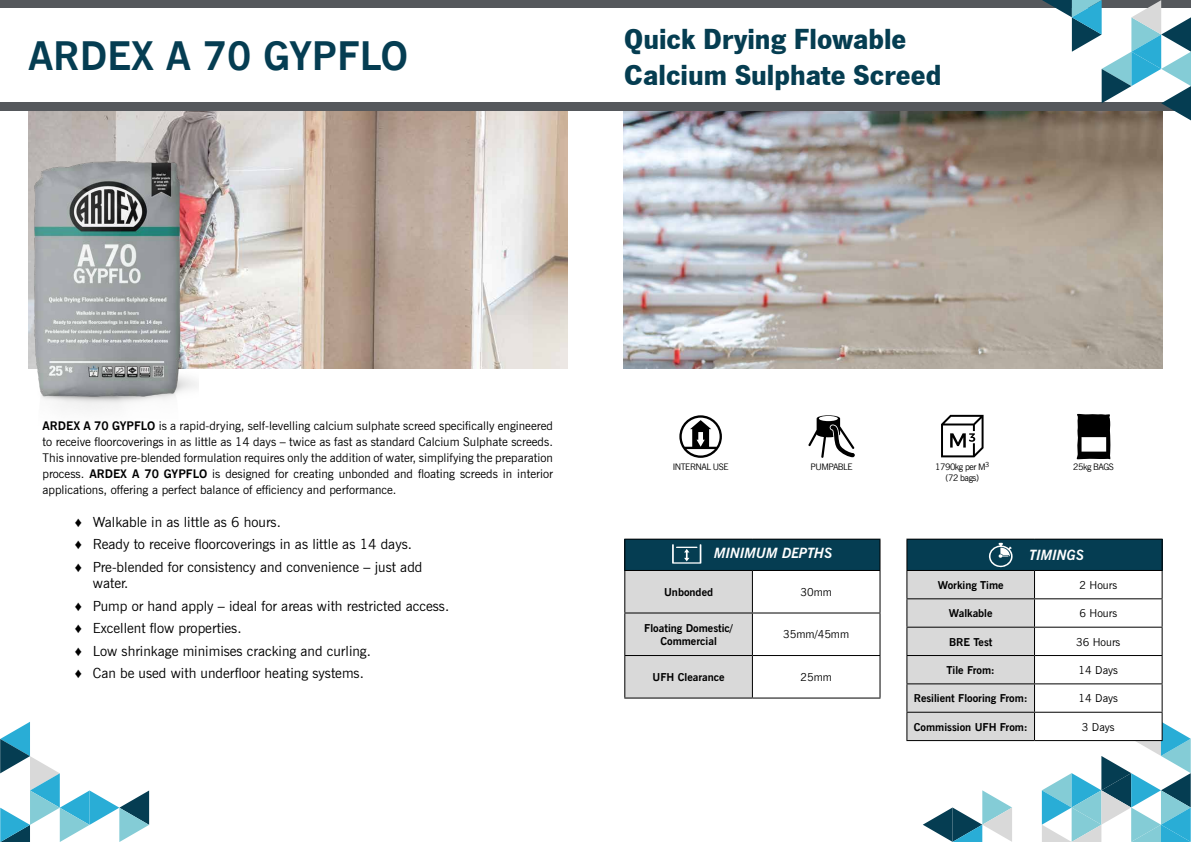
<style>
.page{position:relative;width:1191px;height:842px;background:#fff}
.page>*{position:absolute;margin:0;border:0;box-sizing:border-box;transform-origin:0 0}
.t1{font:700 40px "News Gothic BT";color:#053d52}
.t2{font:30px/36px "News Gothic T Bold";color:#053d51}
.t3{font:14px/22.5px "News Gothic BT";color:#000}
.t4{font:italic 700 14px "News Gothic BT";color:#fff}
.t5{font:12px/16px "News Gothic BT";color:#000;text-align:justify}
.t6{font:700 11px/13.2px "News Gothic BT";color:#000;text-align:center}
.t7{font:11px "News Gothic BT";color:#000}
.t8{font:9px/10.8px "News Gothic BT";letter-spacing:-.05em;color:#000;text-align:center}
.s1{font-weight:700}
.s2{font-family:"Arial"}
</style>
<div class="page">
<img style="left:28px;top:111px;width:539px;height:258px">
<img style="left:624px;top:111px;width:538px;height:258px">
<div style="left:0;top:0;width:1191px;height:111px;background:#55585c"></div>
<div style="left:0;top:9px;width:1191px;height:93px;background:#fff"></div>
<svg style="left:1042px;top:0;width:149px;height:120px"></svg>
<svg style="left:0;top:722px;width:149px;height:120px"></svg>
<svg style="left:808px;top:415px;width:46px;height:43px"></svg>
<svg style="left:941px;top:415px;width:42px;height:42px"></svg>
<svg style="left:1076px;top:413px;width:34px;height:47px"></svg>
<svg style="left:679px;top:415px;width:43px;height:43px"></svg>
<div style="left:625px;top:539px;width:255px;height:31px;background:#053d52"></div>
<svg style="left:625px;top:571px;width:254px;height:126px"></svg>
<hr style="left:624px;top:539px;width:128px;height:1px;background:#000">
<hr style="left:624px;top:540px;width:1px;height:30px;background:#000">
<hr style="left:752px;top:539px;width:128px;height:1px;background:#000">
<hr style="left:879px;top:540px;width:1px;height:30px;background:#000">
<hr style="left:624px;top:570px;width:128px;height:1px;background:#000">
<hr style="left:624px;top:571px;width:1px;height:41px;background:#000">
<hr style="left:752px;top:570px;width:128px;height:1px;background:#000">
<hr style="left:752px;top:571px;width:1px;height:41px;background:#000">
<hr style="left:879px;top:571px;width:1px;height:41px;background:#000">
<hr style="left:624px;top:612px;width:128px;height:1px;background:#000">
<hr style="left:624px;top:613px;width:1px;height:42px;background:#000">
<hr style="left:752px;top:612px;width:128px;height:1px;background:#000">
<hr style="left:752px;top:613px;width:1px;height:42px;background:#000">
<hr style="left:879px;top:613px;width:1px;height:42px;background:#000">
<hr style="left:624px;top:655px;width:128px;height:1px;background:#000">
<hr style="left:624px;top:656px;width:1px;height:41px;background:#000">
<hr style="left:752px;top:655px;width:128px;height:1px;background:#000">
<hr style="left:752px;top:656px;width:1px;height:41px;background:#000">
<hr style="left:879px;top:656px;width:1px;height:41px;background:#000">
<hr style="left:624px;top:697px;width:128px;height:1px;background:#000">
<hr style="left:752px;top:697px;width:128px;height:1px;background:#000">
<svg style="left:672px;top:544px;width:29px;height:20px"></svg>
<div style="left:907px;top:539px;width:255px;height:31px;background:#053d52"></div>
<hr style="left:906px;top:539px;width:128px;height:1px;background:#000">
<hr style="left:906px;top:540px;width:1px;height:30px;background:#000">
<hr style="left:1034px;top:539px;width:128px;height:1px;background:#000">
<hr style="left:1161px;top:540px;width:1px;height:30px;background:#000">
<svg style="left:906px;top:543px;width:284px;height:299px"></svg>
<img style="left:28px;top:142px;width:170px;height:268px">
<h1 class="t1" style="left:28px;top:32px;width:381px">ARDEX A 70 GYPFLO</h1>
<h2 class="t2" style="left:624px;top:20px;width:319px">Quick Drying Flowable<br>Calcium Sulphate Screed</h2>
<p class="t5" style="left:43px;top:418px;width:512px"><span class="s1">ARDEX A 70 GYPFLO</span> is a rapid-drying, self-levelling calcium sulphate screed specifically engineered to receive floorcoverings in as little as 14 days – twice as fast as standard Calcium Sulphate screeds.<br>This innovative pre-blended formulation requires only the addition of water, simplifying the preparation process. <span class="s1">ARDEX A 70 GYPFLO</span> is designed for creating unbonded and floating screeds in interior applications, offering a perfect balance of efficiency and performance.</p>
<p class="t3" style="left:75px;top:510px;width:349px"><span class="s2">♦</span> Walkable in as little as 6 hours.<br><span class="s2">♦</span> Ready to receive floorcoverings in as little as 14 days. <span class="s2">♦</span> Pre-blended for consistency and convenience – just add</p>
<p class="t3" style="left:75px;top:572px;width:376px;text-indent:18px">water.<br><span class="s2">♦</span> Pump or hand apply – ideal for areas with restricted access. <span class="s2">♦</span> Excellent flow properties.<br><span class="s2">♦</span> Low shrinkage minimises cracking and curling.<br><span class="s2">♦</span> Can be used with underfloor heating systems.</p>
<p class="t8" style="left:810px;top:462px;width:44px">PUMPABLE</p>
<p class="t8" style="left:935px;top:461px;width:56px">1790kg per M<sup>3 </sup>(72 bags)</p>
<p class="t8" style="left:672px;top:462px;width:57px">INTERNAL USE</p>
<p class="t8" style="left:1073px;top:462px;width:42px">25kg BAGS</p>
<p class="t4" style="left:714px;top:545px;width:120px">MINIMUM DEPTHS</p>
<p class="t6" style="left:664px;top:585px;width:50px">Unbonded</p>
<p class="t7" style="left:800px;top:585px;width:33px">30mm</p>
<p class="t6" style="left:644px;top:621px;width:90px">Floating Domestic/<br>Commercial</p>
<p class="t7" style="left:783px;top:628px;width:67px">35mm/45mm</p>
<p class="t6" style="left:652px;top:670px;width:74px">UFH Clearance</p>
<p class="t7" style="left:800px;top:670px;width:33px">25mm</p>
<p class="t4" style="left:1029px;top:546px;width:56px">TIMINGS</p>
<p class="t6" style="left:937px;top:578px;width:67px">Working Time</p>
<p class="t7" style="left:1079px;top:578px;width:39px">2 Hours</p>
<p class="t6" style="left:949px;top:607px;width:45px">Walkable</p>
<p class="t7" style="left:1079px;top:607px;width:39px">6 Hours</p>
<p class="t6" style="left:949px;top:635px;width:45px">BRE Test</p>
<p class="t7" style="left:1076px;top:635px;width:46px">36 Hours</p>
<p class="t6" style="left:946px;top:663px;width:50px">Tile From:</p>
<p class="t7" style="left:1078px;top:663px;width:41px">14 Days</p>
<p class="t6" style="left:914px;top:692px;width:115px">Resilient Flooring From:</p>
<p class="t7" style="left:1078px;top:692px;width:41px">14 Days</p>
<p class="t6" style="left:913px;top:720px;width:115px">Commission UFH From:</p>
<p class="t7" style="left:1082px;top:720px;width:34px">3 Days</p>
</div>
